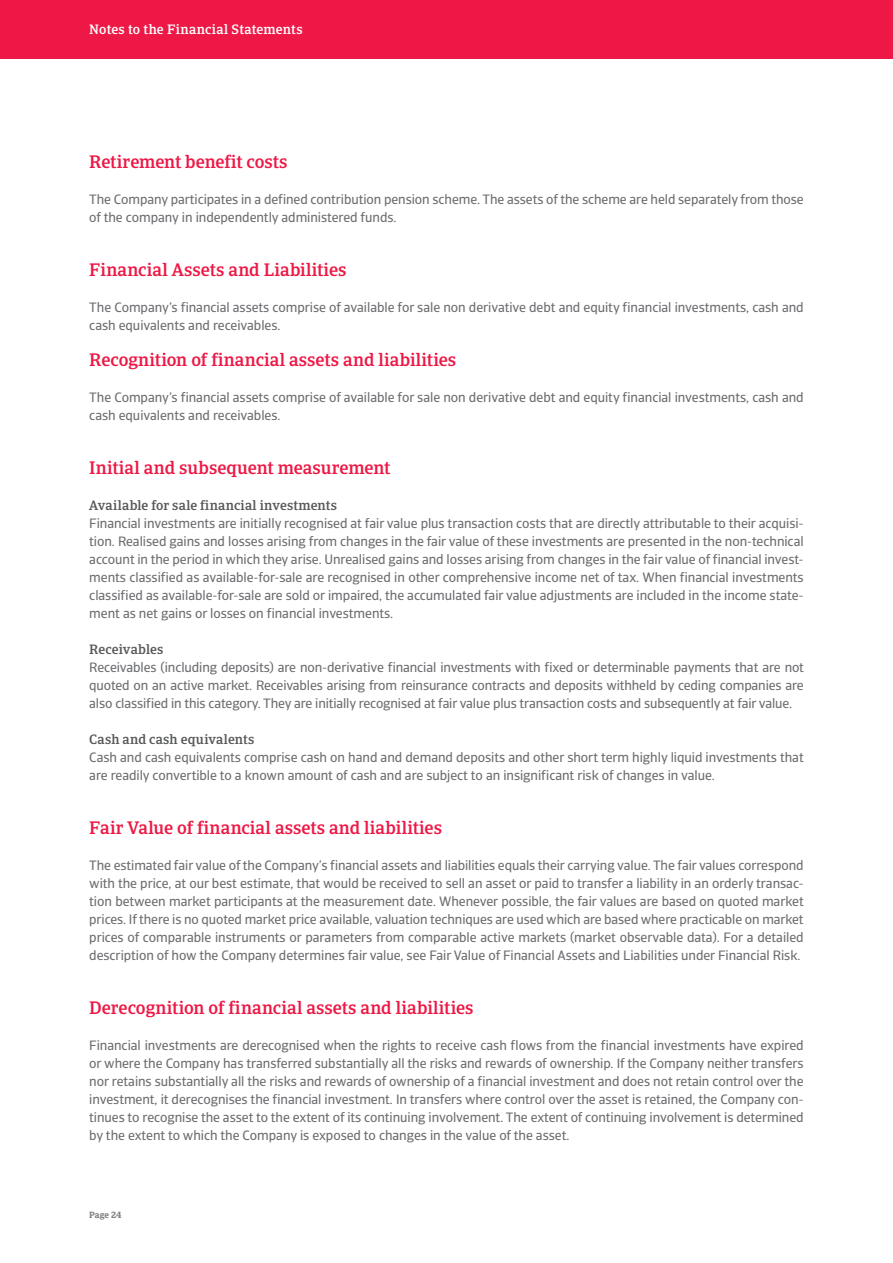
<style>
.page{position:relative;width:893px;height:1263px;background:#fff}
.page>*{position:absolute;margin:0;border:0;box-sizing:border-box;transform-origin:0 0}
.t1{font:500 18px "Catalana";color:#ed1845}
.t2{font:13.5px/18px "Catalana Sans";letter-spacing:-.005em;color:#6c6d70}
.t3{font:500 13.5px "Catalana";letter-spacing:.01em;color:#57585a}
.t4{font:500 13.5px "Catalana";letter-spacing:.015em;color:#fff}
.t5{font:700 9px "Catalana";letter-spacing:-.005em;color:#808285}
</style>
<div class="page">
<div style="left:0;top:0;width:893px;height:59px;background:#ed1845"></div>
<p class="t4" style="left:89px;top:22px;width:215px">Notes to the Financial Statements</p>
<h1 class="t1" style="left:89px;top:151px;width:200px">Retirement benefit costs</h1>
<p class="t2" style="left:89px;top:190px;width:716px">The Company participates in a defined contribution pension scheme. The assets of the scheme are held separately from those of the company in independently administered funds.</p>
<h1 class="t1" style="left:89px;top:259px;width:259px">Financial Assets and Liabilities</h1>
<p class="t2" style="left:89px;top:298px;width:716px">The Company’s financial assets comprise of available for sale non derivative debt and equity financial investments, cash and cash equivalents and receivables.</p>
<h1 class="t1" style="left:89px;top:349px;width:368px">Recognition of financial assets and liabilities</h1>
<p class="t2" style="left:89px;top:388px;width:716px">The Company’s financial assets comprise of available for sale non derivative debt and equity financial investments, cash and cash equivalents and receivables.</p>
<h1 class="t1" style="left:89px;top:457px;width:303px">Initial and subsequent measurement</h1>
<p class="t3" style="left:89px;top:497px;width:249px">Available for sale financial investments</p>
<p class="t2" style="left:89px;top:514px;width:716px;text-align:justify">Financial investments are initially recognised at fair value plus transaction costs that are directly attributable to their acquisi&shy;tion. Realised gains and losses arising from changes in the fair value of these investments are presented in the non-technical account in the period in which they arise. Unrealised gains and losses arising from changes in the fair value of financial invest&shy;ments classified as available-for-sale are recognised in other comprehensive income net of tax. When financial investments classified as available-for-sale are sold or impaired, the accumulated fair value adjustments are included in the income state&shy;ment as net gains or losses on financial investments.</p>
<p class="t3" style="left:89px;top:641px;width:76px">Receivables</p>
<p class="t2" style="left:89px;top:658px;width:716px;text-align:justify">Receivables (including deposits) are non-derivative financial investments with fixed or determinable payments that are not quoted on an active market. Receivables arising from reinsurance contracts and deposits withheld by ceding companies are also classified in this category. They are initially recognised at fair value plus transaction costs and subsequently at fair value.</p>
<p class="t3" style="left:89px;top:731px;width:166px">Cash and cash equivalents</p>
<p class="t2" style="left:89px;top:748px;width:716px">Cash and cash equivalents comprise cash on hand and demand deposits and other short term highly liquid investments that are readily convertible to a known amount of cash and are subject to an insignificant risk of changes in value.</p>
<h1 class="t1" style="left:89px;top:817px;width:354px">Fair Value of financial assets and liabilities</h1>
<p class="t2" style="left:89px;top:856px;width:716px;text-align:justify">The estimated fair value of the Company’s financial assets and liabilities equals their carrying value. The fair values correspond with the price, at our best estimate, that would be received to sell an asset or paid to transfer a liability in an orderly transac&shy;tion between market participants at the measurement date. Whenever possible, the fair values are based on quoted market prices. If there is no quoted market price available, valuation techniques are used which are based where practicable on market prices of comparable instruments or parameters from comparable active markets (market observable data). For a detailed description of how the Company determines fair value, see Fair Value of Financial Assets and Liabilities under Financial Risk.</p>
<h1 class="t1" style="left:89px;top:997px;width:386px">Derecognition of financial assets and liabilities</h1>
<p class="t2" style="left:89px;top:1036px;width:716px;text-align:justify">Financial investments are derecognised when the rights to receive cash flows from the financial investments have expired or where the Company has transferred substantially all the risks and rewards of ownership. If the Company neither transfers nor retains substantially all the risks and rewards of ownership of a financial investment and does not retain control over the investment, it derecognises the financial investment. In transfers where control over the asset is retained, the Company con&shy;tinues to recognise the asset to the extent of its continuing involvement. The extent of continuing involvement is determined by the extent to which the Company is exposed to changes in the value of the asset.</p>
<p class="t5" style="left:89px;top:1209px;width:34px">Page 24</p>
</div>
